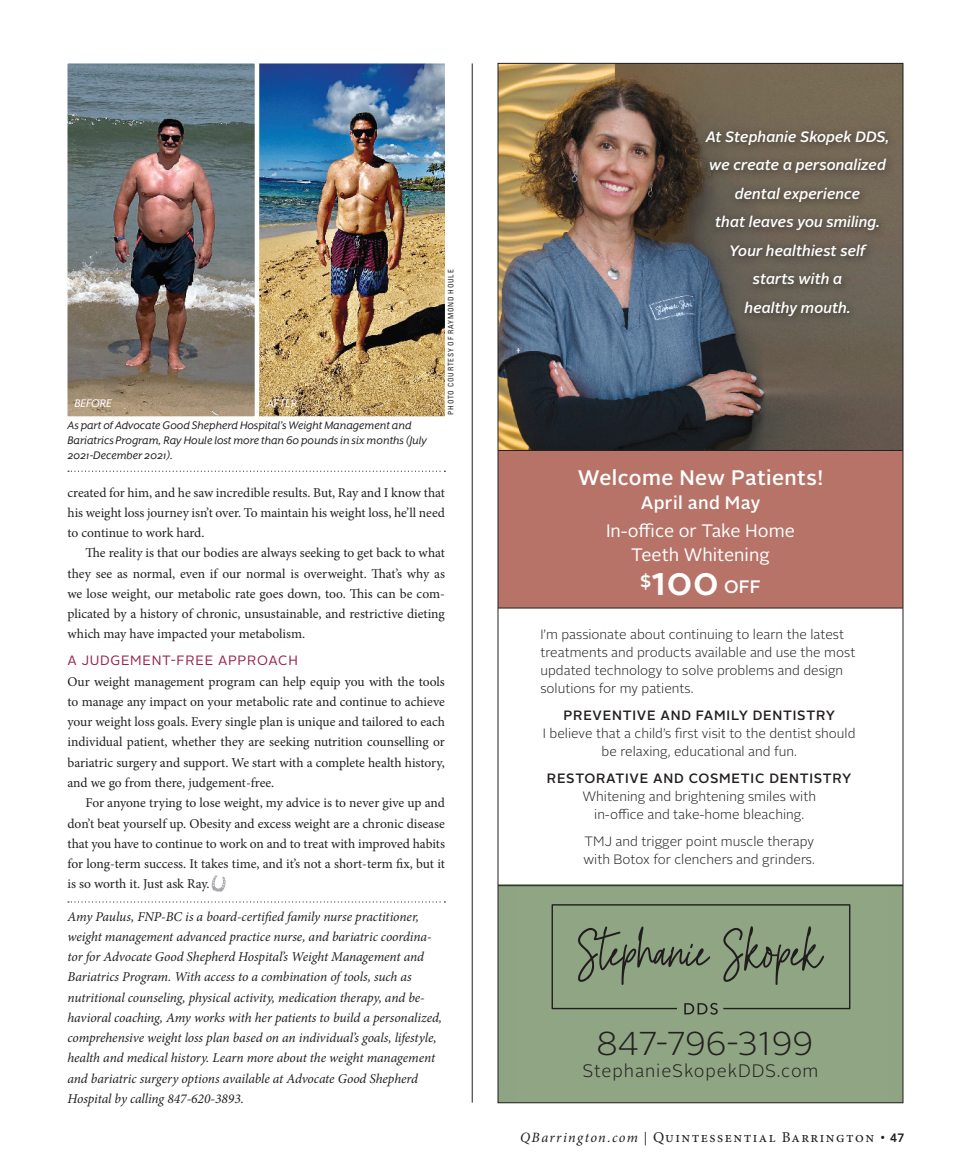
<style>
.page{position:relative;width:972px;height:1175px;background:#fff}
.page>*{position:absolute;margin:0;border:0;box-sizing:border-box;transform-origin:0 0}
.t1{font:500 39px "Alright Sans";color:#fff}
.t2{font:300 33px "Alright Sans";color:#231f20}
.t3{font:500 21px "Alright Sans";letter-spacing:.02em;color:#fff}
.t4{font:18px/27.8px "Alright Sans";color:#fff;text-align:center}
.t5{font:300 18px "Alright Sans";letter-spacing:.05em;color:#231f20}
.t6{font:italic 500 15px/28.5px "Alright Sans";color:#fff;text-align:center}
.t7{font:15px "Minion Pro";letter-spacing:.1em;color:#231f20}
.Body-Text-Indent{font:13.5px/20.2px "Minion Pro";letter-spacing:-.005em;color:#231f20;text-align:justify}
.Author-bio{font:italic 13.5px/20.2px "Minion Pro";letter-spacing:-.005em;color:#231f20}
.t8{font:300 13.5px/18px "Alright Sans";color:#231f20}
.Body-Text-No-Indent{font:13.5px/20.2px "Minion Pro";letter-spacing:-.005em;color:#231f20;text-align:justify}
.Subhead4{font:13.5px "Alright Sans";letter-spacing:.05em;color:#96234d}
.Photo-Caption-Rule-B{font:12.75px/15px "Mr Eaves XL San Alt RI";color:#231f20}
.caption-white{font:12.75px "Mr Eaves XL San Alt RI";color:#fff}
.Photo_credit{font:condensed 7.5px "Univers LT Std";letter-spacing:.1em;color:#231f20}
.s1{font-weight:500}
.s2{font-size:18px}
.s3{font-style:italic;font-size:14.25px}
.s4{font-size:13.5px}
.s5{font-size:12px}
.s6{font-family:"Avenir LT Std";font-weight:800;font-size:12px}
</style>
<div class="page">
<svg style="left:68px;top:901px;width:377px;height:1px"></svg>
<svg style="left:212px;top:875px;width:14px;height:17px"></svg>
<svg style="left:68px;top:470px;width:377px;height:2px"></svg>
<hr style="left:472px;top:63px;width:1px;height:1039px;background:#231f20">
<img style="left:261px;top:63px;width:184px;height:354px">
<img style="left:67px;top:63px;width:194px;height:354px">
<div style="left:498px;top:884px;width:405px;height:218px;background:#8ea483"></div>
<svg style="left:552px;top:904px;width:298px;height:110px"></svg>
<img style="left:500px;top:65px;width:401px;height:385px">
<div style="left:700px;top:124px;width:197px;height:201px;background:#231f20;opacity:.75"></div>
<div style="left:498px;top:450px;width:405px;height:158px;background:#b77368"></div>
<hr style="left:498px;top:607px;width:405px;height:1px;background:#231f20">
<hr style="left:498px;top:450px;width:405px;height:1px;background:#231f20">
<hr style="left:498px;top:885px;width:405px;height:1px;background:#231f20">
<p class="caption-white" style="left:75px;top:396px;width:39px">BEFORE</p>
<p class="caption-white" style="left:267px;top:396px;width:32px">AFTER</p>
<p class="Photo-Caption-Rule-B" style="left:68px;top:417px;width:361px">As part of Advocate Good Shepherd Hospital’s Weight Management and<br>Bariatrics Program, Ray Houle lost more than 60 pounds in six months (July<br>2021-December 2021).</p>
<p class="Photo_credit" style="left:446px;top:415px;width:146px;rotate:-90deg">PHOTO COURTESY OF RAYMOND HOULE</p>
<p class="Body-Text-Indent" style="left:68px;top:482px;width:379px">created for him, and he saw incredible results. But, Ray and I know that his weight loss journey isn’t over. To maintain his weight loss, he’ll need to continue to work hard.</p>
<p class="Body-Text-Indent" style="left:68px;top:543px;width:379px;text-indent:18px">The reality is that our bodies are always seeking to get back to what they see as normal, even if our normal is overweight. That’s why as we lose weight, our metabolic rate goes down, too. This can be com&shy;plicated by a history of chronic, unsustainable, and restrictive dieting which may have impacted your metabolism.</p>
<p class="Subhead4" style="left:68px;top:651px;width:232px">A JUDGEMENT-FREE APPROACH</p>
<p class="Body-Text-No-Indent" style="left:68px;top:671px;width:379px">Our weight management program can help equip you with the tools to manage any impact on your metabolic rate and continue to achieve your weight loss goals. Every single plan is unique and tailored to each individual patient, whether they are seeking nutrition counselling or bariatric surgery and support. We start with a complete health history, and we go from there, judgement-free.</p>
<p class="Body-Text-Indent" style="left:68px;top:793px;width:379px;text-indent:18px">For anyone trying to lose weight, my advice is to never give up and don’t beat yourself up. Obesity and excess weight are a chronic disease that you have to continue to work on and to treat with improved habits for long-term success. It takes time, and it’s not a short-term fix, but it is so worth it. Just ask Ray.</p>
<p class="Author-bio" style="left:68px;top:906px;width:376px">Amy Paulus, FNP-BC is a board-certified family nurse practitioner, weight management advanced practice nurse, and bariatric coordina&shy;tor for Advocate Good Shepherd Hospital’s Weight Management and Bariatrics Program. With access to a combination of tools, such as nutritional counseling, physical activity, medication therapy, and be&shy;havioral coaching, Amy works with her patients to build a personalized, comprehensive weight loss plan based on an individual’s goals, lifestyle, health and medical history. Learn more about the weight management and bariatric surgery options available at Advocate Good Shepherd Hospital by calling 847-620-3893.</p>
<p class="t6" style="left:706px;top:122px;width:185px">At Stephanie Skopek DDS, we create a personalized dental experience<br>that leaves you smiling.<br>Your healthiest self<br>starts with a<br>healthy mouth.</p>
<p class="t3" style="left:578px;top:463px;width:247px">Welcome New Patients!</p>
<p class="t4" style="left:606px;top:489px;width:190px"><span class="s1">April and May<br></span>In-office or Take Home</p>
<p class="t4" style="left:631px;top:541px;width:140px">Teeth Whitening</p>
<p class="t1" style="left:640px;top:554px;width:123px"><sup>$</sup>100 <span class="s2">OFF</span></p>
<p class="t8" style="left:540px;top:625px;width:316px">I’m passionate about continuing to learn the latest treatments and products available and use the most updated technology to solve problems and design solutions for my patients.</p>
<p class="t8" style="left:543px;top:706px;width:314px;text-align:center"><span class="s1">PREVENTIVE AND FAMILY DENTISTRY<br></span>I believe that a child’s first visit to the dentist should be relaxing, educational and fun.</p>
<p class="t8" style="left:547px;top:769px;width:306px;text-align:center"><span class="s1">RESTORATIVE AND COSMETIC DENTISTRY<br></span>Whitening and brightening smiles with<br>in-office and take-home bleaching.</p>
<p class="t8" style="left:584px;top:832px;width:233px">TMJ and trigger point muscle therapy with Botox for clenchers and grinders.</p>
<p class="t2" style="left:596px;top:1021px;width:218px">847-796-3199</p>
<p class="t5" style="left:583px;top:1058px;width:237px">StephanieSkopekDDS.com</p>
<p class="t7" style="left:520px;top:1126px;width:386px"><span class="s3">QBarrington.com</span> <span class="s4">|</span> Quintessential Barrington <span class="s5">•</span> <span class="s6">47</span></p>
</div>
